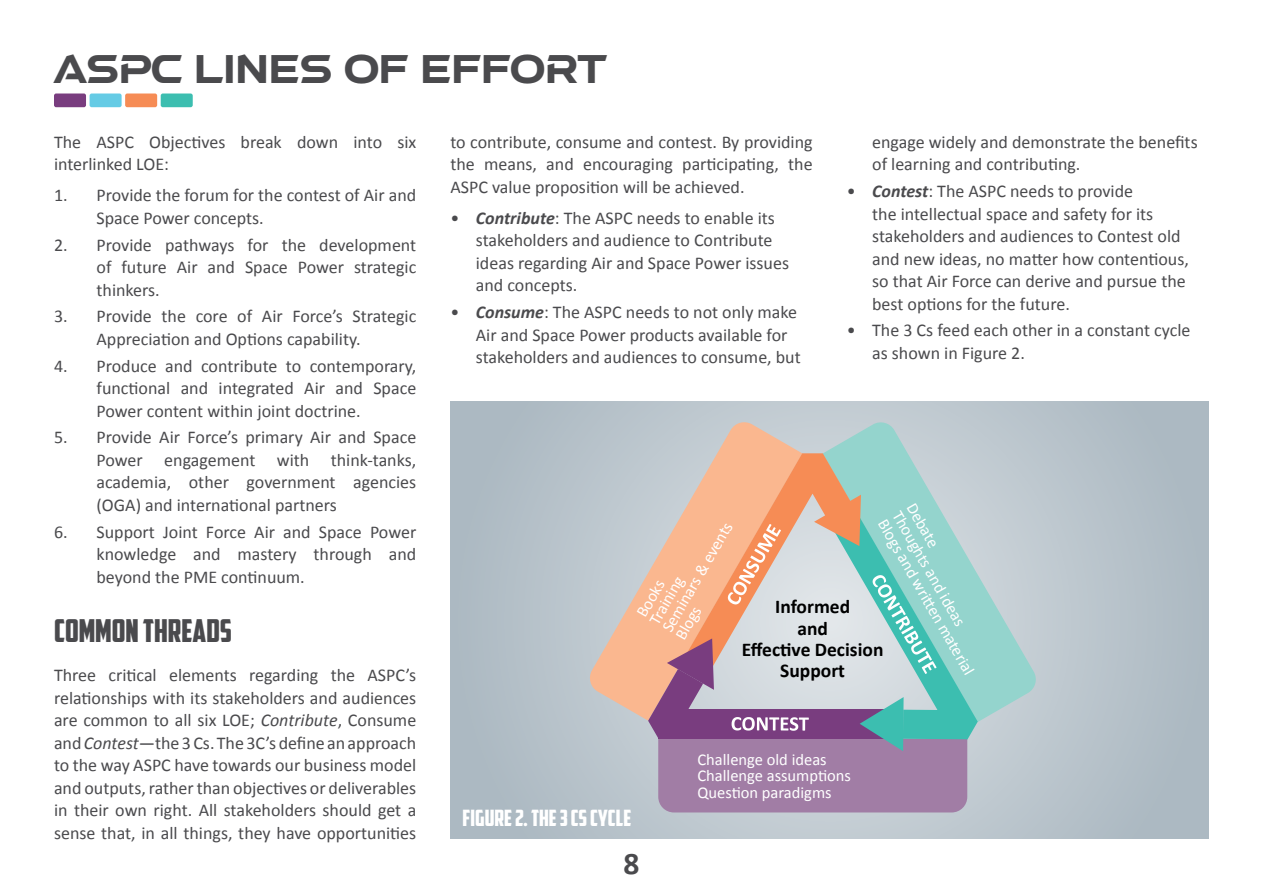
<style>
.page{position:relative;width:1263px;height:893px;background:#fff}
.page>*{position:absolute;margin:0;border:0;box-sizing:border-box;transform-origin:0 0}
.t1{font:36px "a Atmospheric";color:#4a4a4d}
.t2{font:31.5px "American Captain";color:#4a4a4d}
.t3{font:700 31.5px "Calibri";color:#4a4a4d}
.t4{font:22.5px "American Captain";color:#fff}
.t5{font:700 19.5px/21.5px "Calibri";color:#000;text-align:center}
.t6{font:18px/22.5px "Calibri";color:#4a4a4d}
.t7{font:16.5px/16.5px "Calibri";color:#fff}
.s1{font-style:italic}
.s2{font-weight:700;font-style:italic}
</style>
<div class="page">
<svg style="left:450px;top:401px;width:759px;height:438px;background:#b5c0c8"></svg>
<div style="left:54px;top:94px;width:32px;height:13px;background:#793d7f;border-radius:2px"></div>
<div style="left:90px;top:94px;width:32px;height:13px;background:#65cbe5;border-radius:2px"></div>
<div style="left:125px;top:94px;width:32px;height:13px;background:#f68c55;border-radius:2px"></div>
<div style="left:161px;top:94px;width:32px;height:13px;background:#3cbeb0;border-radius:2px"></div>
<svg style="left:822px;top:420px;width:216px;height:302px;background:#b6ced1"></svg>
<svg style="left:588px;top:420px;width:214px;height:301px;background:#cfc4be"></svg>
<svg style="left:648px;top:453px;width:330px;height:359px;background:#b7b0b3"></svg>
<h1 class="t1" style="left:54px;top:53px;width:555px">ASPC LINES OF EFFORT</h1>
<p class="t6" style="left:54px;top:131px;width:364px">The ASPC Objectives break down into six interlinked LOE:</p>
<p class="t6" style="left:97px;top:184px;width:321px;text-indent:-43px">1. Provide the forum for the contest of Air and<br>Space Power concepts.</p>
<p class="t6" style="left:97px;top:233px;width:321px;text-align:justify;text-indent:-43px">2. Provide pathways for the development of future Air and Space Power strategic thinkers.</p>
<p class="t6" style="left:97px;top:305px;width:321px;text-indent:-43px">3. Provide the core of Air Force’s Strategic<br>Appreciation and Options capability.</p>
<p class="t6" style="left:97px;top:354px;width:321px;text-align:justify;text-indent:-43px">4. Produce and contribute to contemporary, functional and integrated Air and Space Power content within joint doctrine.</p>
<p class="t6" style="left:97px;top:426px;width:321px;text-align:justify;text-indent:-43px">5. Provide Air Force’s primary Air and Space Power engagement with think-tanks, academia, other government agencies (OGA) and international partners</p>
<p class="t6" style="left:97px;top:520px;width:321px;text-align:justify;text-indent:-43px">6. Support Joint Force Air and Space Power knowledge and mastery through and beyond the PME continuum.</p>
<h2 class="t2" style="left:54px;top:611px;width:180px">COMMON THREADS</h2>
<p class="t6" style="left:54px;top:664px;width:364px;text-align:justify">Three critical elements regarding the ASPC’s relationships with its stakeholders and audiences are common to all six LOE; <span class="s1">Contribute</span>, Consume and <span class="s1">Contest</span>—the 3 Cs. The 3C’s define an approach to the way ASPC have towards our business model and outputs, rather than objectives or deliverables in their own right. All stakeholders should get a sense that, in all things, they have opportunities</p>
<p class="t6" style="left:450px;top:131px;width:364px;text-align:justify">to contribute, consume and contest. By providing the means, and encouraging participating, the ASPC value proposition will be achieved.</p>
<p class="t6" style="left:476px;top:207px;width:315px;text-indent:-26px">• <span class="s2">Contribute</span>: The ASPC needs to enable its stakeholders and audience to Contribute ideas regarding Air and Space Power issues and concepts.</p>
<p class="t6" style="left:476px;top:301px;width:326px;text-indent:-26px">• <span class="s2">Consume</span>: The ASPC needs to not only make<br>Air and Space Power products available for stakeholders and audiences to consume, but</p>
<p class="t6" style="left:872px;top:131px;width:327px">engage widely and demonstrate the benefits of learning and contributing.</p>
<p class="t6" style="left:872px;top:180px;width:318px;text-indent:-26px">• <span class="s2">Contest</span>: The ASPC needs to provide<br>the intellectual space and safety for its stakeholders and audiences to Contest old and new ideas, no matter how contentious, so that Air Force can derive and pursue the best options for the future.</p>
<p class="t6" style="left:872px;top:319px;width:320px;text-indent:-26px">• The 3 Cs feed each other in a constant cycle as shown in Figure 2.</p>
<p class="t7" style="left:634px;top:612px;width:126px;line-height:15px;rotate:-60deg">Books<br>Training<br>Seminars &amp; events<br>Blogs</p>
<p class="t7" style="left:918px;top:500px;width:178px;rotate:60deg">Debate<br>Thoughts and ideas<br>Blogs and writt en material</p>
<p class="t5" style="left:742px;top:596px;width:143px">Informed<br>and<br>Effective Decision<br>Support</p>
<p class="t4" style="left:463px;top:805px;width:170px">FIGURE 2. THE 3 CS CYCLE</p>
<h2 class="t3" style="left:623px;top:843px;width:17px">8</h2>
<p class="t7" style="left:697px;top:751px;width:155px">Challenge old ideas<br>Challenge assumptions<br>Question paradigms</p>
</div>
